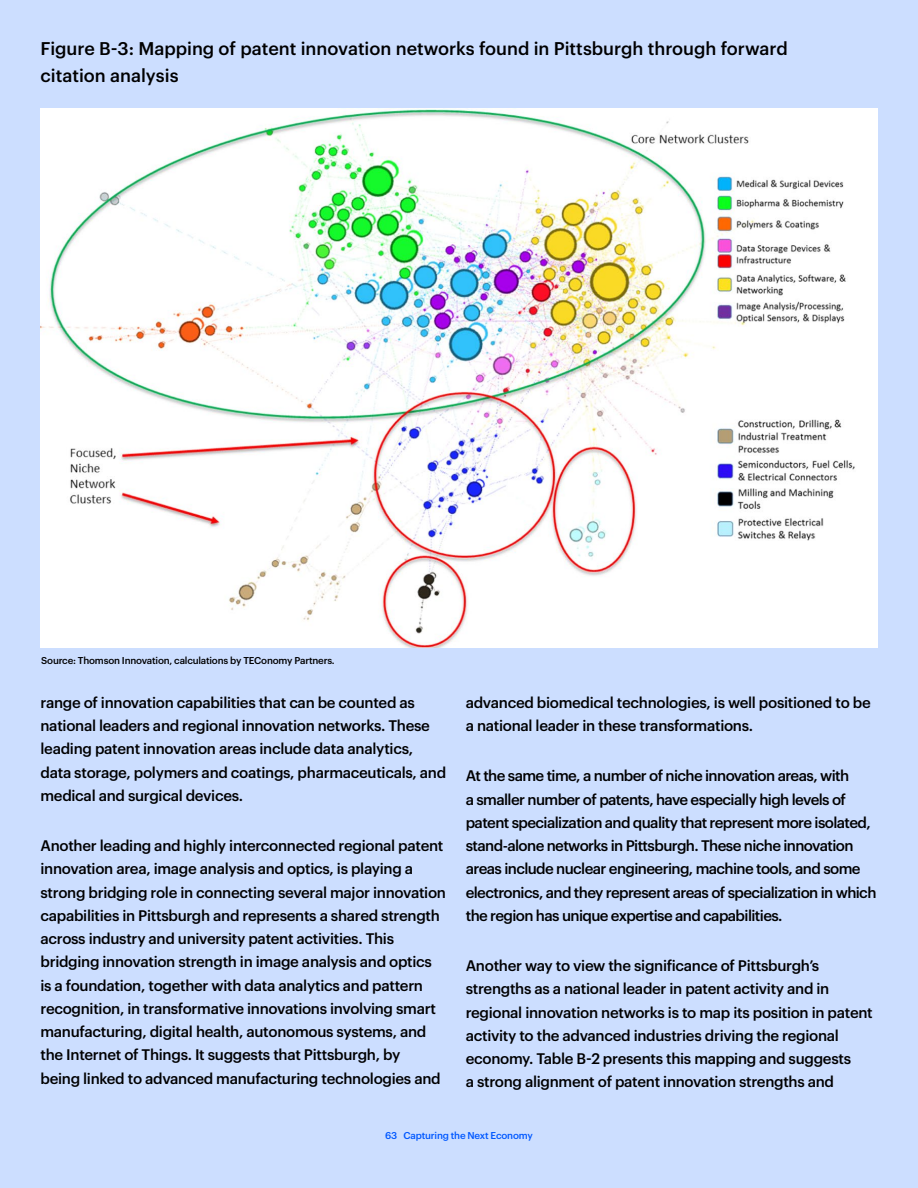
<style>
.page{position:relative;width:918px;height:1188px;background:#ccdeff}
.page>*{position:absolute;margin:0;border:0;box-sizing:border-box;transform-origin:0 0}
.t1{font:500 18px/27px "Graphik";color:#000}
.t2{font:500 15px/23.2px "Graphik";letter-spacing:-.02em;color:#000}
.t3{font:500 15px/23.2px "Graphik";letter-spacing:-.04em;color:#000}
.t4{font:500 9.75px "Graphik";letter-spacing:-.02em;color:#000}
.t5{font:500 9.75px "Graphik";letter-spacing:-.02em;color:#0058ff}
</style>
<div class="page">
<img style="left:40px;top:108px;width:838px;height:540px">
<p class="t1" style="left:40px;top:34px;width:749px">Figure B-3: Mapping of patent innovation networks found in Pittsburgh through forward citation analysis</p>
<p class="t4" style="left:41px;top:653px;width:295px">Source: Thomson Innovation, calculations by TEConomy Partners.</p>
<p class="t2" style="left:40px;top:689px;width:407px">range of innovation capabilities that can be counted as national leaders and regional innovation networks. These leading patent innovation areas include data analytics, data storage, polymers and coatings, pharmaceuticals, and medical and surgical devices.</p>
<p class="t2" style="left:40px;top:833px;width:407px">Another leading and highly interconnected regional patent innovation area, image analysis and optics, is playing a strong bridging role in connecting several major innovation capabilities in Pittsburgh and represents a shared strength across industry and university patent activities. This bridging innovation strength in image analysis and optics is a foundation, together with data analytics and pattern recognition, in transformative innovations involving smart manufacturing, digital health, autonomous systems, and the Internet of Things. It suggests that Pittsburgh, by<br>being linked to advanced manufacturing technologies and</p>
<p class="t2" style="left:466px;top:689px;width:406px">advanced biomedical technologies, is well positioned to be a national leader in these transformations.</p>
<p class="t3" style="left:466px;top:763px;width:412px">At the same time, a number of niche innovation areas, with<br>a smaller number of patents, have especially high levels of patent specialization and quality that represent more isolated, stand-alone networks in Pittsburgh. These niche innovation areas include nuclear engineering, machine tools, and some electronics, and they represent areas of specialization in which the region has unique expertise and capabilities.</p>
<p class="t2" style="left:466px;top:953px;width:409px">Another way to view the significance of Pittsburgh’s strengths as a national leader in patent activity and in regional innovation networks is to map its position in patent activity to the advanced industries driving the regional economy. Table B-2 presents this mapping and suggests<br>a strong alignment of patent innovation strengths and</p>
<p class="t5" style="left:385px;top:1128px;width:149px">63 Capturing the Next Economy</p>
</div>
